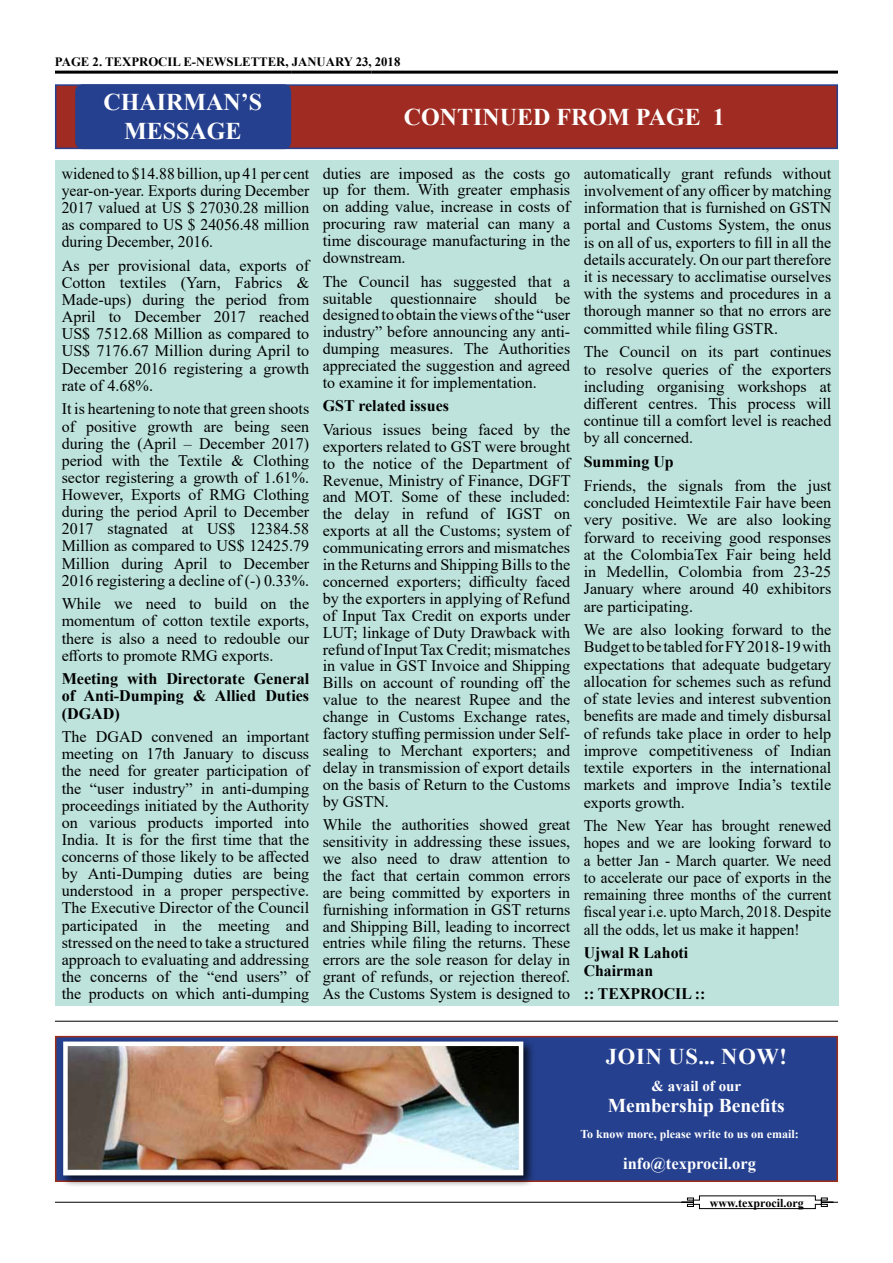
<style>
.page{position:relative;width:893px;height:1263px;background:#fff}
.page>*{position:absolute;margin:0;border:0;box-sizing:border-box;transform-origin:0 0}
.t1{font:700 24px/28.8px "Times New Roman";color:#fff;text-align:center}
.t2{font:700 22.5px "Times New Roman";color:#fff}
.t3{font:700 19.5px "Times New Roman";color:#fff}
.t4{font:700 16.5px "Times New Roman";color:#fff}
.t5{font:16.2px/17px "Times New Roman";color:#000;text-align:justify}
.t6{font:16.2px/17.2px "Times New Roman";color:#000;text-align:justify;scale:.96 1}
.t7{font:700 16.2px/17.1px "Times New Roman";color:#000;text-align:justify}
.t8{font:700 15px "Times New Roman";color:#fff}
.t9{font:700 12.75px "Times New Roman";color:#000}
.t10{font:700 12px "Times New Roman";color:#fff}
.t11{font:700 12px "Times New Roman";color:#000}
</style>
<div class="page">
<hr style="left:55px;top:1202px;width:783px;height:1px;background:#000">
<svg style="left:681px;top:1195px;width:153px;height:14px"></svg>
<hr style="left:55px;top:71px;width:237px;height:3px;background:#000">
<hr style="left:292px;top:71px;width:80px;height:3px;background:#000">
<hr style="left:372px;top:71px;width:466px;height:3px;background:#000">
<div style="left:55px;top:84px;width:783px;height:65px;background:#a02b22;border:2px solid #25408f"></div>
<div style="left:76px;top:85px;width:214px;height:63px;background:#25408f;border-radius:7px"></div>
<div style="left:75px;top:84px;width:216px;height:65px;border:2px solid #25408f;border-radius:7px"></div>
<div style="left:55px;top:161px;width:783px;height:845px;background:#bde3dc"></div>
<hr style="left:55px;top:1021px;width:783px;height:1px;background:#000">
<div style="left:56px;top:1037px;width:781px;height:144px;background:#25408f"></div>
<div style="left:55px;top:1036px;width:783px;height:146px;border:2px solid #9b2d19"></div>
<div style="left:60px;top:1038px;width:476px;height:150px;background:#000;opacity:.75"></div>
<img style="left:68px;top:1046px;width:450px;height:124px">
<div style="left:63px;top:1041px;width:460px;height:134px;border:4px solid #fff"></div>
<p class="t9" style="left:55px;top:53px;width:347px">PAGE 2. TEXPROCIL E-NEWSLETTER, JANUARY 23, 2018</p>
<h1 class="t1" style="left:103px;top:87px;width:160px">CHAIRMAN’S<br>MESSAGE</h1>
<h1 class="t1" style="left:404px;top:102px;width:322px">CONTINUED FROM PAGE 1</h1>
<p class="t5" style="left:62px;top:164px;width:249px">widened to $14.88 billion, up 41 per cent year-on-year. Exports during December 2017 valued at US $ 27030.28 million as compared to US $ 24056.48 million during December, 2016.</p>
<p class="t5" style="left:62px;top:256px;width:249px">As per provisional data, exports of Cotton textiles (Yarn, Fabrics &amp; Made-ups) during the period from April to December 2017 reached US$ 7512.68 Million as compared to US$ 7176.67 Million during April to December 2016 registering a growth rate of 4.68%.</p>
<p class="t5" style="left:62px;top:400px;width:249px">It is heartening to note that green shoots of positive growth are being seen during the (April – December 2017) period with the Textile &amp; Clothing sector registering a growth of 1.61%.<br>However, Exports of RMG Clothing during the period April to December 2017 stagnated at US$ 12384.58<br>Million as compared to US$ 12425.79<br>Million during April to December 2016 registering a decline of (-) 0.33%.</p>
<p class="t5" style="left:62px;top:595px;width:249px">While we need to build on the momentum of cotton textile exports, there is also a need to redouble our efforts to promote RMG exports.</p>
<p class="t7" style="left:62px;top:670px;width:249px">Meeting with Directorate General of Anti-Dumping &amp; Allied Duties (DGAD)</p>
<p class="t5" style="left:62px;top:728px;width:249px">The DGAD convened an important meeting on 17th January to discuss the need for greater participation of the “user industry” in anti-dumping proceedings initiated by the Authority on various products imported into India. It is for the first time that the concerns of those likely to be affected by Anti-Dumping duties are being understood in a proper perspective.<br>The Executive Director of the Council participated in the meeting and stressed on the need to take a structured approach to evaluating and addressing the concerns of the “end users” of the products on which anti-dumping</p>
<p class="t5" style="left:323px;top:164px;width:249px">duties are imposed as the costs go up for them. With greater emphasis on adding value, increase in costs of procuring raw material can many a time discourage manufacturing in the downstream.</p>
<p class="t5" style="left:323px;top:272px;width:249px">The Council has suggested that a suitable questionnaire should be designed to obtain the views of the “user industry” before announcing any anti&shy;dumping measures. The Authorities appreciated the suggestion and agreed to examine it for implementation.</p>
<p class="t7" style="left:323px;top:397px;width:128px">GST related issues</p>
<p class="t5" style="left:323px;top:420px;width:249px">Various issues being faced by the exporters related to GST were brought to the notice of the Department of Revenue, Ministry of Finance, DGFT and MOT. Some of these included: the delay in refund of IGST on exports at all the Customs; system of communicating errors and mismatches in the Returns and Shipping Bills to the concerned exporters; difficulty faced by the exporters in applying of Refund of Input Tax Credit on exports under LUT; linkage of Duty Drawback with refund of Input Tax Credit; mismatches in value in GST Invoice and Shipping Bills on account of rounding off the value to the nearest Rupee and the change in Customs Exchange rates, factory stuffing permission under Self&shy;sealing to Merchant exporters; and delay in transmission of export details on the basis of Return to the Customs by GSTN.</p>
<p class="t5" style="left:323px;top:816px;width:249px">While the authorities showed great sensitivity in addressing these issues, we also need to draw attention to the fact that certain common errors are being committed by exporters in furnishing information in GST returns and Shipping Bill, leading to incorrect entries while filing the returns. These errors are the sole reason for delay in grant of refunds, or rejection thereof.<br>As the Customs System is designed to</p>
<p class="t5" style="left:584px;top:164px;width:249px">automatically grant refunds without involvement of any officer by matching information that is furnished on GSTN portal and Customs System, the onus is on all of us, exporters to fill in all the details accurately. On our part therefore it is necessary to acclimatise ourselves with the systems and procedures in a thorough manner so that no errors are committed while filing GSTR.</p>
<p class="t5" style="left:584px;top:343px;width:249px">The Council on its part continues to resolve queries of the exporters including organising workshops at different centres. This process will continue till a comfort level is reached by all concerned.</p>
<p class="t7" style="left:584px;top:453px;width:92px">Summing Up</p>
<p class="t5" style="left:584px;top:476px;width:249px">Friends, the signals from the just concluded Heimtextile Fair have been very positive. We are also looking forward to receiving good responses at the ColombiaTex Fair being held in Medellin, Colombia from 23-25<br>January where around 40 exhibitors are participating.</p>
<p class="t5" style="left:584px;top:621px;width:249px">We are also looking forward to the Budget to be tabled for FY 2018-19 with expectations that adequate budgetary allocation for schemes such as refund of state levies and interest subvention benefits are made and timely disbursal of refunds take place in order to help improve competitiveness of Indian textile exporters in the international markets and improve India’s textile exports growth.</p>
<p class="t6" style="left:584px;top:817px;width:259px">The New Year has brought renewed hopes and we are looking forward to a better Jan - March quarter. We need to accelerate our pace of exports in the remaining three months of the current fiscal year i.e. upto March, 2018. Despite all the odds, let us make it happen!</p>
<p class="t7" style="left:584px;top:944px;width:106px">Ujwal R Lahoti<br>Chairman</p>
<p class="t7" style="left:584px;top:985px;width:123px">:: TEXPROCIL ::</p>
<h2 class="t2" style="left:606px;top:1040px;width:183px">Join Us... Now!</h2>
<p class="t8" style="left:652px;top:1075px;width:91px">&amp; avail of our</p>
<p class="t3" style="left:608px;top:1091px;width:179px">Membership Benefits</p>
<p class="t10" style="left:580px;top:1125px;width:220px">To know more, please write to us on email:</p>
<p class="t4" style="left:623px;top:1151px;width:134px">info@texprocil.org</p>
<p class="t11" style="left:710px;top:1194px;width:95px">www.texprocil.org</p>
</div>
